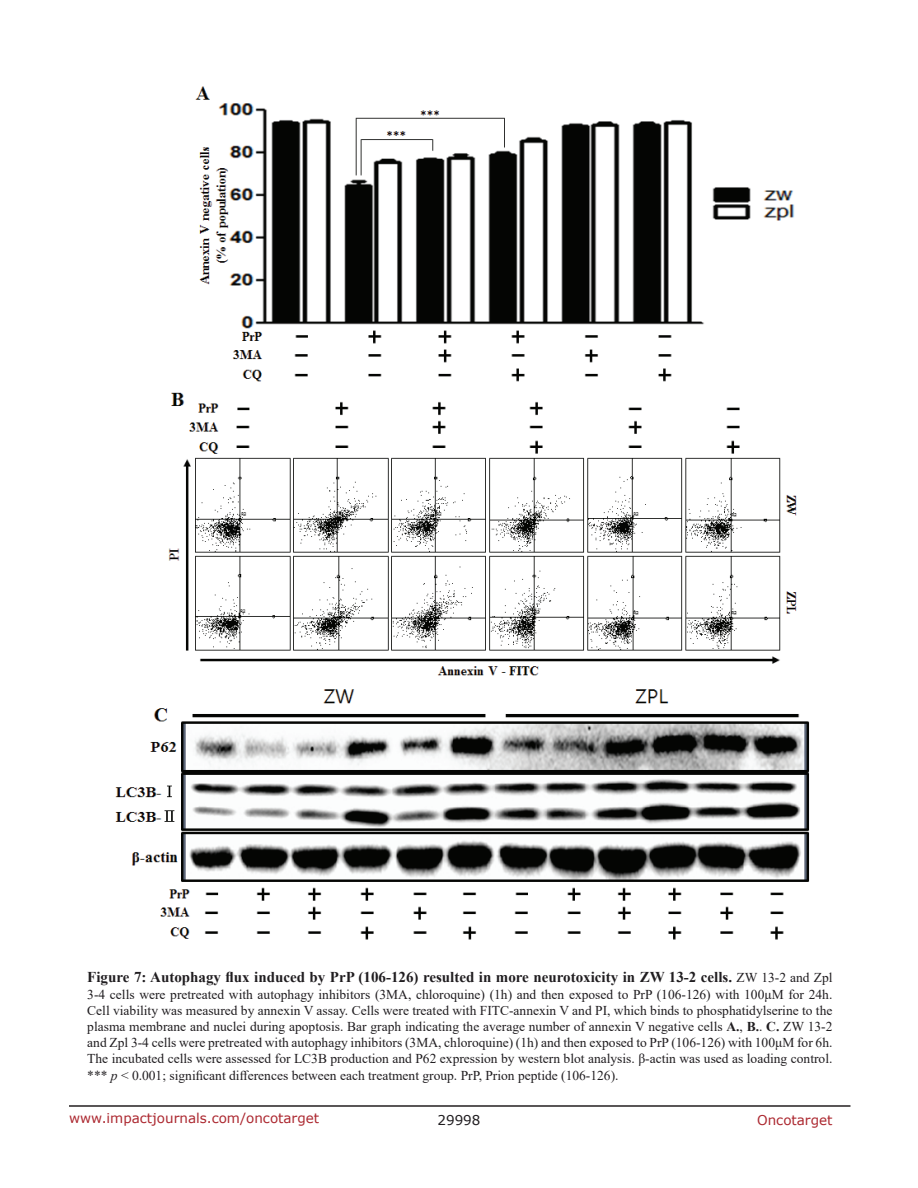
<style>
.page{position:relative;width:918px;height:1188px;background:#fff}
.page>*{position:absolute;margin:0;border:0;box-sizing:border-box;transform-origin:0 0}
.t1{font:700 15px "Times New Roman";color:#201d20}
.t2{font:13.5px/16.2px "Times New Roman";color:#201d20;text-align:justify}
.t3{font:13.5px "Verdana";color:#ac2830}
.t4{font:13.5px "Verdana";color:#201d20}
.s1{font-weight:400;font-size:13.5px}
.s2{font-weight:700}
.s3{font-style:italic}
</style>
<div class="page">
<hr style="left:69px;top:1105px;width:781px;height:2px;background:#231f20">
<img style="left:115px;top:86px;width:695px;height:854px">
<p class="t1" style="left:87px;top:967px;width:747px">Figure 7: Autophagy flux induced by PrP (106-126) resulted in more neurotoxicity in ZW 13-2 cells. <span class="s1">ZW 13-2 and Zpl</span></p>
<p class="t2" style="left:87px;top:986px;width:747px">3-4 cells were pretreated with autophagy inhibitors (3MA, chloroquine) (1h) and then exposed to PrP (106-126) with 100μM for 24h.<br>Cell viability was measured by annexin V assay. Cells were treated with FITC-annexin V and PI, which binds to phosphatidylserine to the plasma membrane and nuclei during apoptosis. Bar graph indicating the average number of annexin V negative cells <span class="s2">A.</span>, <span class="s2">B.</span>. <span class="s2">C.</span> ZW 13-2 and Zpl 3-4 cells were pretreated with autophagy inhibitors (3MA, chloroquine) (1h) and then exposed to PrP (106-126) with 100μM for 6h.<br>The incubated cells were assessed for LC3B production and P62 expression by western blot analysis. β-actin was used as loading control. *** <span class="s3">p</span> &lt; 0.001; significant differences between each treatment group. PrP, Prion peptide (106-126).</p>
<p class="t3" style="left:69px;top:1109px;width:252px">www.impactjournals.com/oncotarget</p>
<p class="t4" style="left:438px;top:1111px;width:44px">29998</p>
<p class="t3" style="left:757px;top:1111px;width:77px">Oncotarget</p>
</div>
